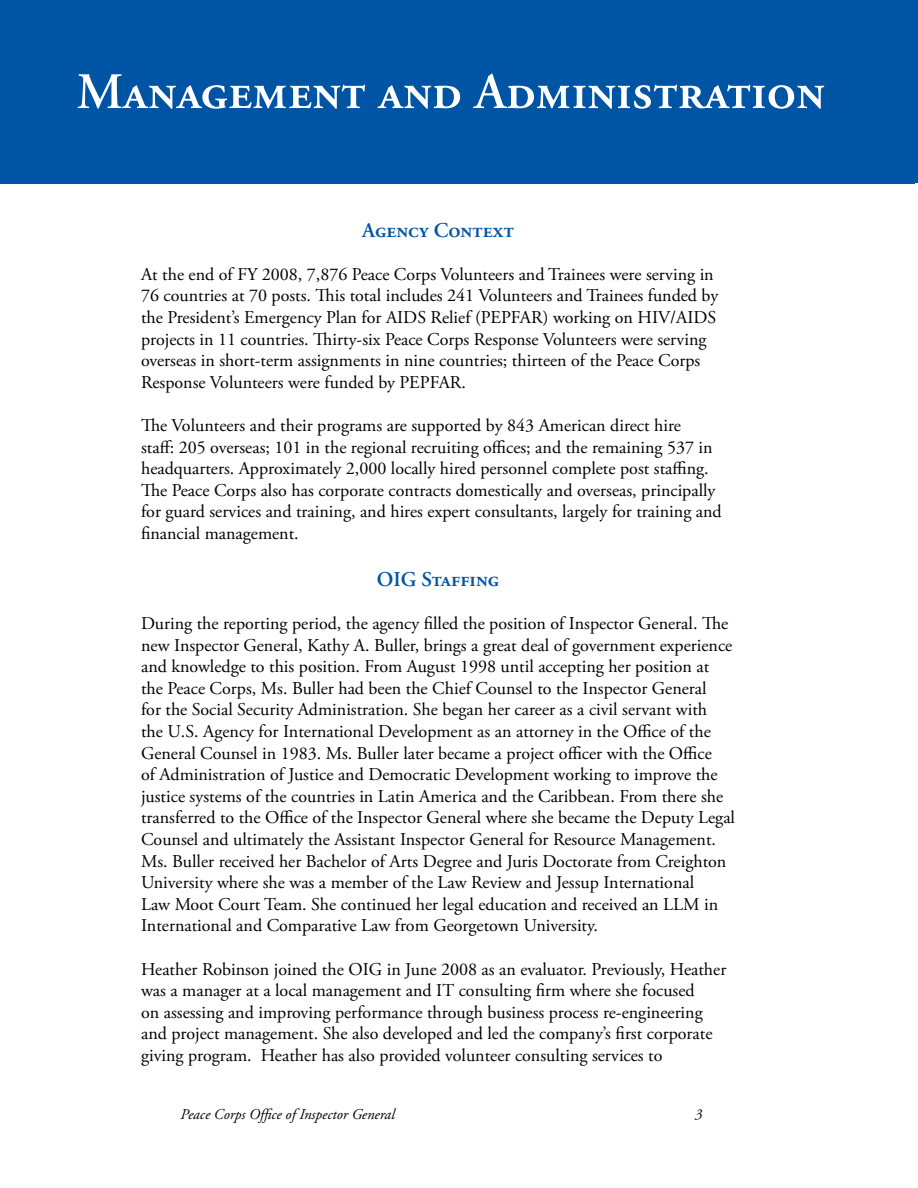
<style>
.page{position:relative;width:918px;height:1188px;background:#fff}
.page>*{position:absolute;margin:0;border:0;box-sizing:border-box;transform-origin:0 0}
.t1{font:600 51px "Adobe Garamond Pro";color:#fff}
.t2{font:35.7px "Times New Roman";color:#fff}
.t3{font:600 21px "Adobe Garamond Pro";color:#0054a4}
.t4{font:18px/21.6px "Adobe Garamond Pro";letter-spacing:-.005em;color:#000}
.t5{font:italic 15px "Adobe Garamond";color:#000}
.s1{font-size:51px}
</style>
<div class="page">
<div style="left:0;top:0;width:915px;height:184px;background:#0054a4"></div>
<h2 class="t2" style="left:115px;top:72px;width:689px"><span class="s1">M</span>ANAGEMENT AND <span class="s1">A</span>DMINISTRATION</h2>
<h1 class="t1" style="left:76px;top:62px;width:750px">Management and Administration</h1>
<p class="t3" style="left:362px;top:218px;width:153px">Agency Context</p>
<p class="t4" style="left:141px;top:264px;width:579px">At the end of FY 2008, 7,876 Peace Corps Volunteers and Trainees were serving in 76 countries at 70 posts. This total includes 241 Volunteers and Trainees funded by the President’s Emergency Plan for AIDS Relief (PEPFAR) working on HIV/AIDS projects in 11 countries. Thirty-six Peace Corps Response Volunteers were serving overseas in short-term assignments in nine countries; thirteen of the Peace Corps Response Volunteers were funded by PEPFAR.</p>
<p class="t4" style="left:141px;top:415px;width:582px">The Volunteers and their programs are supported by 843 American direct hire<br>staff: 205 overseas; 101 in the regional recruiting offices; and the remaining 537 in headquarters. Approximately 2,000 locally hired personnel complete post staffing.<br>The Peace Corps also has corporate contracts domestically and overseas, principally for guard services and training, and hires expert consultants, largely for training and financial management.</p>
<p class="t3" style="left:377px;top:567px;width:124px">OIG Staffing</p>
<p class="t4" style="left:141px;top:613px;width:595px">During the reporting period, the agency filled the position of Inspector General. The new Inspector General, Kathy A. Buller, brings a great deal of government experience and knowledge to this position. From August 1998 until accepting her position at the Peace Corps, Ms. Buller had been the Chief Counsel to the Inspector General<br>for the Social Security Administration. She began her career as a civil servant with<br>the U.S. Agency for International Development as an attorney in the Office of the General Counsel in 1983. Ms. Buller later became a project officer with the Office<br>of Administration of Justice and Democratic Development working to improve the justice systems of the countries in Latin America and the Caribbean. From there she transferred to the Office of the Inspector General where she became the Deputy Legal Counsel and ultimately the Assistant Inspector General for Resource Management.<br>Ms. Buller received her Bachelor of Arts Degree and Juris Doctorate from Creighton University where she was a member of the Law Review and Jessup International<br>Law Moot Court Team. She continued her legal education and received an LLM in International and Comparative Law from Georgetown University.</p>
<p class="t4" style="left:141px;top:959px;width:587px">Heather Robinson joined the OIG in June 2008 as an evaluator. Previously, Heather was a manager at a local management and IT consulting firm where she focused<br>on assessing and improving performance through business process re-engineering and project management. She also developed and led the company’s first corporate giving program. Heather has also provided volunteer consulting services to</p>
<p class="t5" style="left:180px;top:1106px;width:216px">Peace Corps Office of Inspector General</p>
</div>
